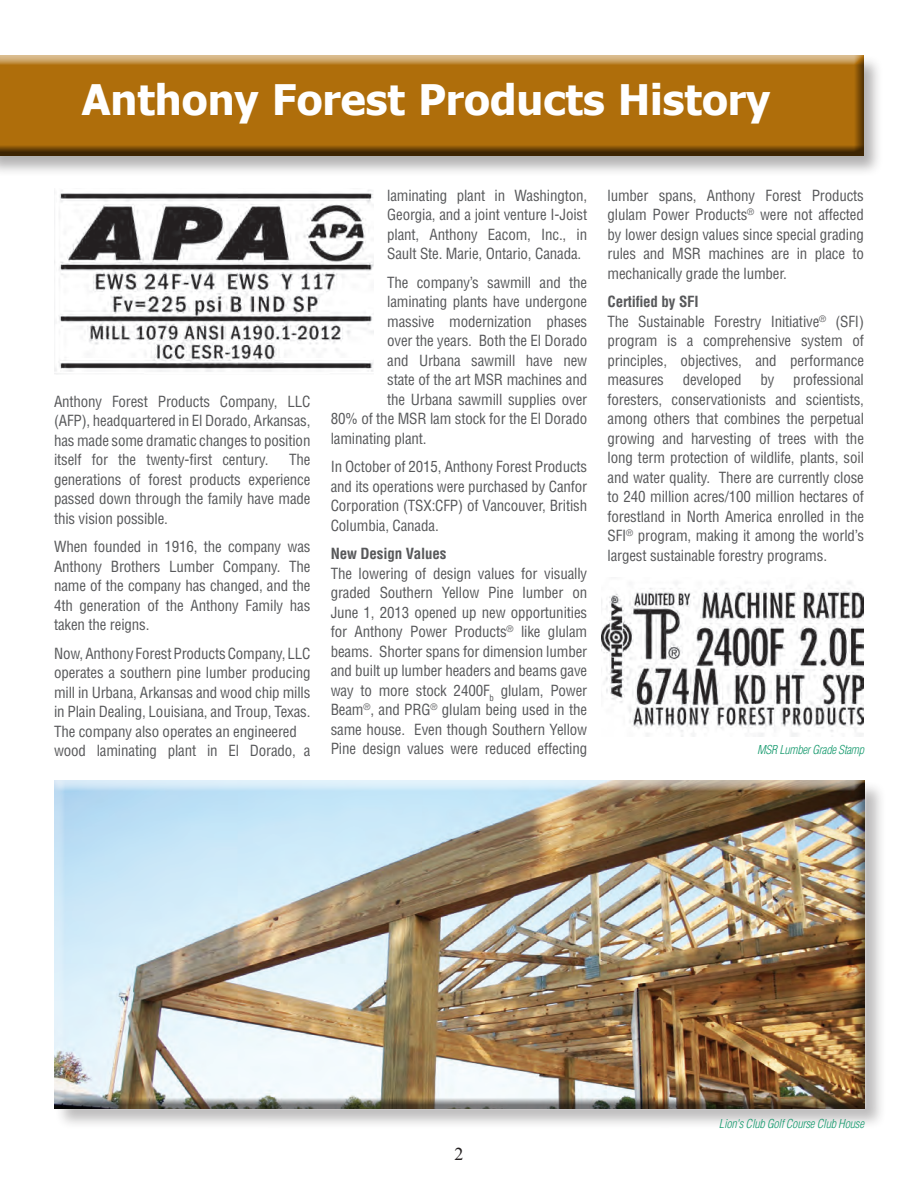
<style>
.page{position:relative;width:918px;height:1188px;background:#fff}
.page>*{position:absolute;margin:0;border:0;box-sizing:border-box;transform-origin:0 0}
.t1{font:700 42px "Tahoma";color:#fff}
.t2{font:18px "Times New Roman";color:#231f20}
.t3{font:condensed 15px/19.5px "Helvetica";letter-spacing:-.01em;color:#57585a;text-align:justify}
.t4{font:700 condensed 15px "Helvetica";letter-spacing:-.01em;color:#57585a}
.t5{font:italic 300 condensed 12px "Helvetica";letter-spacing:-.02em;color:#15996d}
</style>
<div class="page">
<div style="left:0;top:54px;width:883px;height:123px;background:#231f20;opacity:.35"></div>
<div style="left:0;top:52px;width:866px;height:100px;background:#fff"></div>
<div style="left:0;top:55px;width:866px;height:101px;background:#231f20;opacity:.75"></div>
<div style="left:54px;top:780px;width:833px;height:350px;background:#231f20;opacity:.3"></div>
<div style="left:54px;top:781px;width:812px;height:328px;background:#231f20;opacity:.6"></div>
<img style="left:55px;top:190px;width:319px;height:184px">
<img style="left:602px;top:581px;width:262px;height:156px">
<p class="t1" style="left:82px;top:71px;width:690px">Anthony Forest Products History</p>
<p class="t3" style="left:54px;top:392px;width:258px">Anthony Forest Products Company, LLC (AFP), headquartered in El Dorado, Arkansas, has made some dramatic changes to position itself for the twenty-first century.</p>
<p class="t3" style="left:54px;top:450px;width:258px;text-indent:235px">The generations of forest products experience passed down through the family have made this vision possible.</p>
<p class="t3" style="left:54px;top:537px;width:258px">When founded in 1916, the company was Anthony Brothers Lumber Company. The name of the company has changed, and the 4th generation of the Anthony Family has taken the reigns.</p>
<p class="t3" style="left:54px;top:644px;width:258px">Now, Anthony Forest Products Company, LLC operates a southern pine lumber producing mill in Urbana, Arkansas and wood chip mills in Plain Dealing, Louisiana, and Troup, Texas.<br>The company also operates an engineered</p>
<p class="t3" style="left:54px;top:741px;width:258px">wood laminating plant in El Dorado, a</p>
<p class="t3" style="left:387px;top:186px;width:202px">laminating plant in Washington, Georgia, and a joint venture I-Joist plant, Anthony Eacom, Inc., in Sault Ste. Marie, Ontario, Canada.</p>
<p class="t3" style="left:387px;top:273px;width:202px">The company’s sawmill and the</p>
<p class="t3" style="left:387px;top:292px;width:202px">laminating plants have undergone</p>
<p class="t3" style="left:387px;top:312px;width:202px">massive modernization phases</p>
<p class="t3" style="left:387px;top:331px;width:202px">over the years. Both the El Dorado</p>
<p class="t3" style="left:387px;top:351px;width:202px">and Urbana sawmill have new</p>
<p class="t3" style="left:387px;top:370px;width:202px">state of the art MSR machines and</p>
<p class="t3" style="left:387px;top:390px;width:202px">the Urbana sawmill supplies over</p>
<p class="t3" style="left:331px;top:409px;width:258px">80% of the MSR lam stock for the El Dorado</p>
<p class="t3" style="left:331px;top:429px;width:97px">laminating plant.</p>
<p class="t3" style="left:331px;top:457px;width:258px">In October of 2015, Anthony Forest Products and its operations were purchased by Canfor Corporation (TSX:CFP) of Vancouver, British Columbia, Canada.</p>
<p class="t4" style="left:331px;top:545px;width:117px">New Design Values</p>
<p class="t3" style="left:331px;top:564px;width:258px">The lowering of design values for visually graded Southern Yellow Pine lumber on June 1, 2013 opened up new opportunities for Anthony Power Products<sup>®</sup> like glulam beams. Shorter spans for dimension lumber and built up lumber headers and beams gave way to more stock 2400F<sub>b</sub> glulam, Power Beam<sup>®</sup>, and PRG<sup>®</sup> glulam being used in the same house. Even though Southern Yellow Pine design values were reduced effecting</p>
<p class="t3" style="left:607px;top:186px;width:258px">lumber spans, Anthony Forest Products glulam Power Products<sup>®</sup> were not affected by lower design values since special grading rules and MSR machines are in place to mechanically grade the lumber.</p>
<p class="t4" style="left:607px;top:293px;width:93px">Certified by SFI</p>
<p class="t3" style="left:607px;top:312px;width:258px">The Sustainable Forestry Initiative<sup>®</sup> (SFI) program is a comprehensive system of principles, objectives, and performance measures</p>
<p class="t3" style="left:607px;top:370px;width:258px;text-indent:186px">professional foresters, conservationists and scientists, among others that combines the perpetual growing and harvesting of trees with the long term protection of wildlife, plants, soil and water quality. There are currently close to 240 million acres/100 million hectares of forestland in North America enrolled in the SFI<sup>®</sup> program, making it among the world’s largest sustainable forestry programs.</p>
<p class="t3" style="left:683px;top:370px;width:60px">developed</p>
<p class="t3" style="left:760px;top:370px;width:16px">by</p>
<p class="t5" style="left:757px;top:742px;width:108px">MSR Lumber Grade Stamp</p>
<p class="t2" style="left:454px;top:1142px;width:10px">2</p>
<p class="t5" style="left:719px;top:1116px;width:147px">Lion's Club Golf Course Club House</p>
</div>
